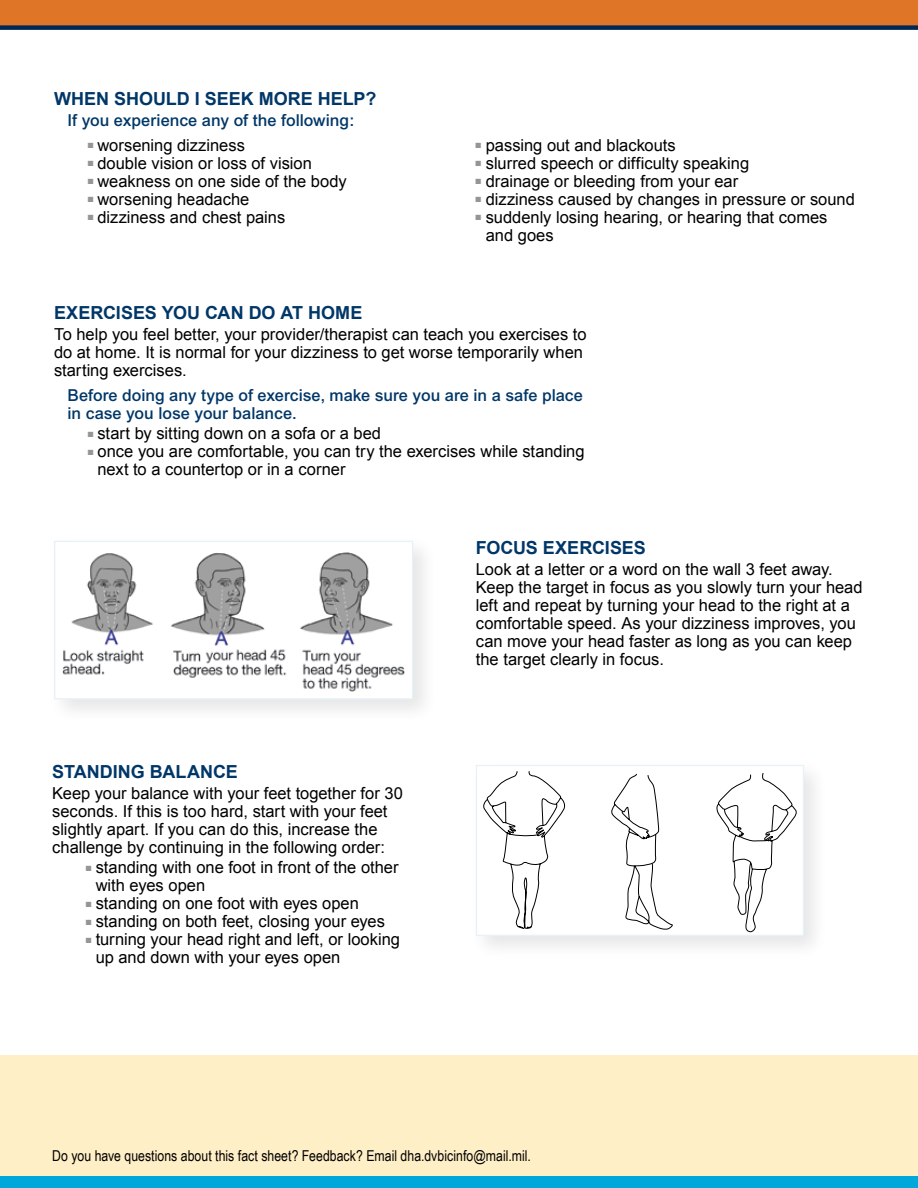
<style>
.page{position:relative;width:918px;height:1188px;background:#fff}
.page>*{position:absolute;margin:0;border:0;box-sizing:border-box;transform-origin:0 0}
.t1{font:700 18px "Arial";color:#003768}
.Body{font:16.5px/18px "Arial";color:#000}
.indented{font:500 16.5px/18px "Arial";color:#003768}
.Body_Text{font:15px "Arial Narrow";color:#000}
.s1{color:#939598}
</style>
<div class="page">
<div style="left:48px;top:535px;width:390px;height:189px;background:#000;opacity:.1"></div>
<div style="left:55px;top:541px;width:358px;height:158px;background:#fff"></div>
<img style="left:62px;top:552px;width:343px;height:140px">
<div style="left:54px;top:541px;width:359px;height:158px;border:1px solid #e6f2f9"></div>
<div style="left:470px;top:759px;width:359px;height:202px;background:#000;opacity:.1"></div>
<div style="left:476px;top:766px;width:327px;height:169px;background:#fff"></div>
<svg style="left:483px;top:771px;width:314px;height:161px"></svg>
<div style="left:476px;top:765px;width:328px;height:171px;border:1px solid #e6f2f9"></div>
<div style="left:0;top:1055px;width:918px;height:133px;background:#ffefc6"></div>
<div style="left:0;top:1176px;width:918px;height:12px;background:#00a7db"></div>
<div style="left:0;top:0;width:918px;height:28px;background:#df7627"></div>
<div style="left:0;top:25px;width:918px;height:5px;background:#002856"></div>
<h2 class="t1" style="left:54px;top:89px;width:324px">WHEN SHOULD I SEEK MORE HELP?</h2>
<p class="indented" style="left:68px;top:111px;width:289px">If you experience any of the following:</p>
<p class="Body" style="left:88px;top:136px;width:159px"><span class="s1">■</span> worsening dizziness</p>
<p class="Body" style="left:476px;top:136px;width:202px"><span class="s1">■</span> passing out and blackouts</p>
<p class="Body" style="left:88px;top:154px;width:226px"><span class="s1">■</span> double vision or loss of vision</p>
<p class="Body" style="left:476px;top:154px;width:275px"><span class="s1">■</span> slurred speech or difficulty speaking</p>
<p class="Body" style="left:88px;top:172px;width:260px"><span class="s1">■</span> weakness on one side of the body</p>
<p class="Body" style="left:476px;top:172px;width:264px"><span class="s1">■</span> drainage or bleeding from your ear</p>
<p class="Body" style="left:88px;top:190px;width:163px"><span class="s1">■</span> worsening headache</p>
<p class="Body" style="left:476px;top:190px;width:381px"><span class="s1">■</span> dizziness caused by changes in pressure or sound</p>
<p class="Body" style="left:88px;top:208px;width:199px"><span class="s1">■</span> dizziness and chest pains</p>
<p class="Body" style="left:486px;top:208px;width:343px;text-indent:-10px"><span class="s1">■</span> suddenly losing hearing, or hearing that comes and goes</p>
<h2 class="t1" style="left:54px;top:303px;width:310px">EXERCISES YOU CAN DO AT HOME</h2>
<p class="Body" style="left:54px;top:325px;width:534px">To help you feel better, your provider/therapist can teach you exercises to do at home. It is normal for your dizziness to get worse temporarily when starting exercises.</p>
<p class="indented" style="left:67px;top:386px;width:517px">Before doing any type of exercise, make sure you are in a safe place in case you lose your balance.</p>
<p class="Body" style="left:88px;top:424px;width:295px"><span class="s1">■</span> start by sitting down on a sofa or a bed</p>
<p class="Body" style="left:98px;top:442px;width:489px;text-indent:-10px"><span class="s1">■</span> once you are comfortable, you can try the exercises while standing next to a countertop or in a corner</p>
<h2 class="t1" style="left:52px;top:762px;width:187px">STANDING BALANCE</h2>
<p class="Body" style="left:52px;top:784px;width:352px">Keep your balance with your feet together for 30 seconds. If this is too hard, start with your feet slightly apart. If you can do this, increase the challenge by continuing in the following order:</p>
<p class="Body" style="left:96px;top:859px;width:304px;text-indent:-10px"><span class="s1">■</span> standing with one foot in front of the other with eyes open</p>
<p class="Body" style="left:86px;top:895px;width:275px"><span class="s1">■</span> standing on one foot with eyes open</p>
<p class="Body" style="left:86px;top:913px;width:301px"><span class="s1">■</span> standing on both feet, closing your eyes</p>
<p class="Body" style="left:96px;top:931px;width:306px;text-indent:-10px"><span class="s1">■</span> turning your head right and left, or looking up and down with your eyes open</p>
<h2 class="t1" style="left:476px;top:537px;width:171px">FOCUS EXERCISES</h2>
<p class="Body" style="left:476px;top:560px;width:388px">Look at a letter or a word on the wall 3 feet away.<br>Keep the target in focus as you slowly turn your head left and repeat by turning your head to the right at a comfortable speed. As your dizziness improves, you can move your head faster as long as you can keep the target clearly in focus.</p>
<p class="Body_Text" style="left:52px;top:1145px;width:480px">Do you have questions about this fact sheet? Feedback? Email dha.dvbicinfo@mail.mil.</p>
</div>
